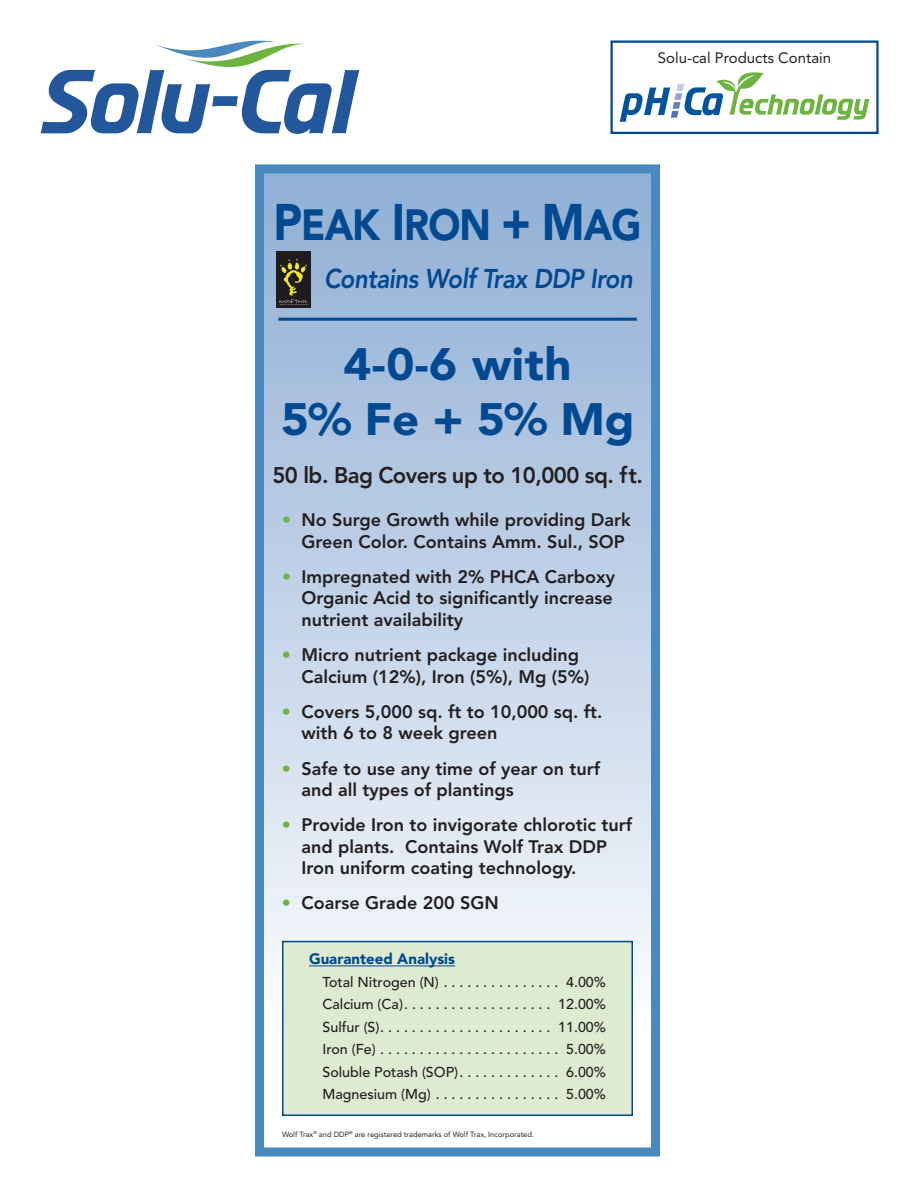
<style>
.page{position:relative;width:918px;height:1188px;background:#fff}
.page>*{position:absolute;margin:0;border:0;box-sizing:border-box;transform-origin:0 0}
.t1{font:900 45px/55.5px "Avenir";letter-spacing:.01em;color:#014a91;text-align:center;scale:1.05 1}
.t2{font:900 43.35px "Avenir";letter-spacing:-.025em;color:#014a91;scale:.89 1}
.t3{font:italic 800 27px "Avenir";letter-spacing:-.02em;color:#014a91;scale:.89 1}
.t4{font:800 22.5px "Avenir";letter-spacing:-.025em;color:#231f20}
.t5{font:800 18px/21.6px "Avenir";color:#231f20}
.t6{font:15px "Avenir";color:#231f20}
.t7{font:900 15px "Avenir";color:#014a91}
.t8{font:500 14.25px/22.5px "Avenir";color:#231f20;text-align:justify}
.t9{font:7.5px "Avenir";color:#231f20}
.s1{font-size:51px}
.s2{color:#6cb43f}
</style>
<div class="page">
<svg style="left:41px;top:40px;width:319px;height:94px"></svg>
<div style="left:610px;top:40px;width:269px;height:94px;background:#fff;border:2px solid #014a91"></div>
<svg style="left:620px;top:72px;width:249px;height:50px"></svg>
<div style="left:260px;top:169px;width:396px;height:983px;background:linear-gradient(to bottom,#8dadd4,#fff)"></div>
<div style="left:255px;top:164px;width:405px;height:992px;border:9px solid #4a89be"></div>
<div style="left:282px;top:941px;width:351px;height:175px;background:#ddebd1;border:2px solid #014a91"></div>
<hr style="left:309px;top:966px;width:146px;height:1px;background:#014a91">
<hr style="left:278px;top:318px;width:359px;height:3px;background:#014a91">
<img style="left:276px;top:251px;width:35px;height:57px">
<p class="t6" style="left:658px;top:49px;width:175px">Solu-cal Products Contain</p>
<h2 class="t2" style="left:274px;top:199px;width:415px"><span class="s1">P</span>EAK <span class="s1">I</span>RON <span class="s1">+ M</span>AG</h2>
<h3 class="t3" style="left:324px;top:263px;width:349px">Contains Wolf Trax DDP Iron</h3>
<h1 class="t1" style="left:281px;top:336px;width:338px">4-0-6 with<br>5% Fe + 5% Mg</h1>
<p class="t4" style="left:272px;top:462px;width:372px">50 lb. Bag Covers up to 10,000 sq. ft.</p>
<p class="t5" style="left:301px;top:509px;width:331px;text-indent:-19px"><span class="s2">•</span> No Surge Growth while providing Dark<br>Green Color. Contains Amm. Sul., SOP</p>
<p class="t5" style="left:301px;top:566px;width:315px;text-indent:-19px"><span class="s2">•</span> Impregnated with 2% PHCA Carboxy<br>Organic Acid to significantly increase nutrient availability</p>
<p class="t5" style="left:301px;top:644px;width:289px;text-indent:-19px"><span class="s2">•</span> Micro nutrient package including<br>Calcium (12%), Iron (5%), Mg (5%)</p>
<p class="t5" style="left:301px;top:701px;width:303px;text-indent:-19px"><span class="s2">•</span> Covers 5,000 sq. ft to 10,000 sq. ft. with 6 to 8 week green</p>
<p class="t5" style="left:301px;top:758px;width:300px;text-indent:-19px"><span class="s2">•</span> Safe to use any time of year on turf and all types of plantings</p>
<p class="t5" style="left:301px;top:814px;width:332px;text-indent:-19px"><span class="s2">•</span> Provide Iron to invigorate chlorotic turf and plants. Contains Wolf Trax DDP<br>Iron uniform coating technology.</p>
<p class="t5" style="left:282px;top:892px;width:218px"><span class="s2">•</span> Coarse Grade 200 SGN</p>
<p class="t7" style="left:309px;top:950px;width:148px">Guaranteed Analysis</p>
<p class="t8" style="left:322px;top:971px;width:285px">Total Nitrogen (N) . . . . . . . . . . . . . . . 4.00% Calcium (Ca)................... 12.00% Sulfur (S)...................... 11.00% Iron (Fe)....................... 5.00% Soluble Potash (SOP). . . . . . . . . . . . . 6.00% Magnesium (Mg)................ 5.00%</p>
<p class="t9" style="left:282px;top:1130px;width:254px">Wolf Trax<sup>®</sup> and DDP<sup>®</sup> are registered trademarks of Wolf Trax, Incorporated.</p>
</div>
